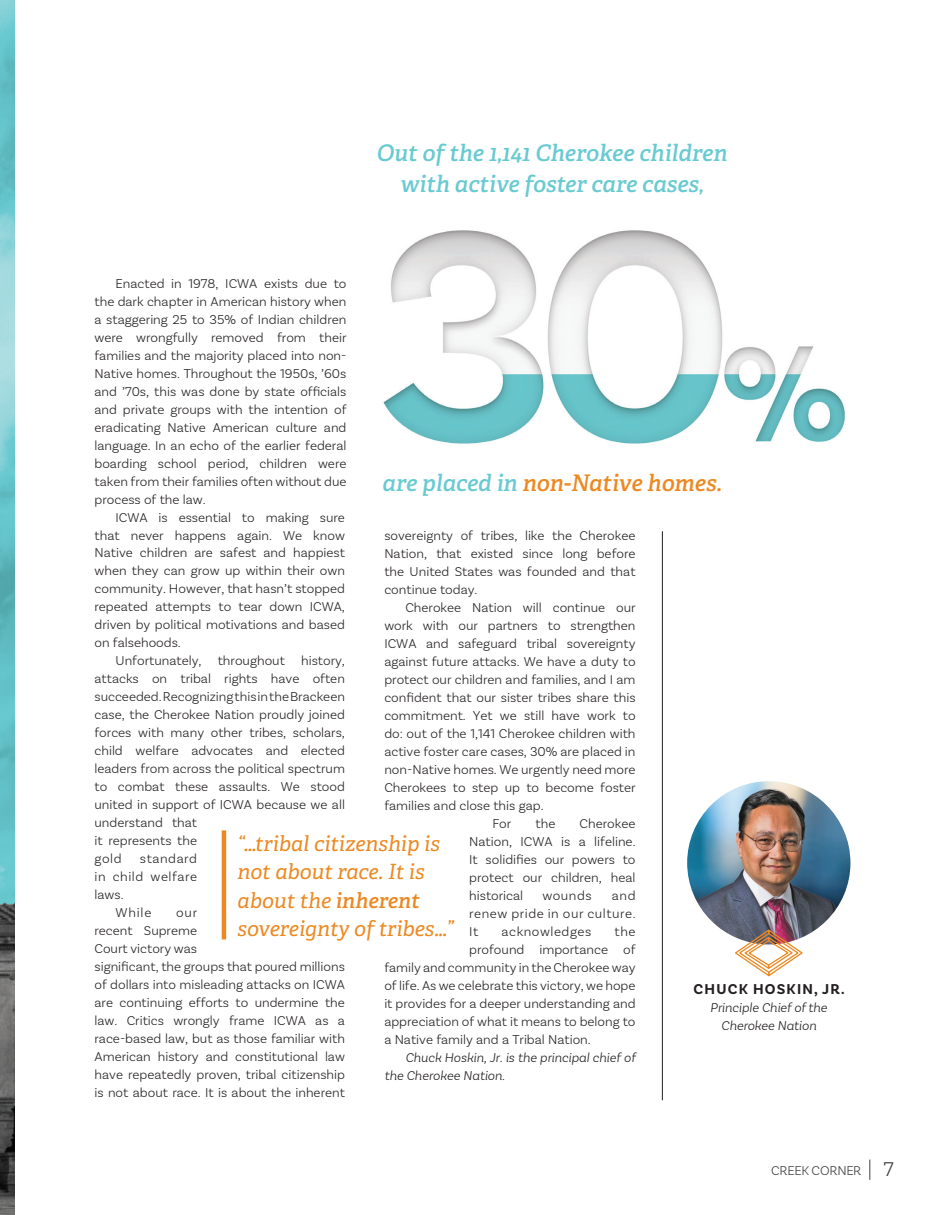
<style>
.page{position:relative;width:945px;height:1215px;background:#fff}
.page>*{position:absolute;margin:0;border:0;box-sizing:border-box;transform-origin:0 0}
.t1{font:italic 600 22.8px/30.9px "Adelle";color:#69cad1;text-align:center}
.t2{font:italic 600 22.8px "Adelle";color:#ec8922}
.t3{font:italic 21px/28.5px "Adelle";color:#ec8922}
.t4{font:700 15px "Basic Sans";letter-spacing:.08em;color:#231f20}
.t5{font:300 13.5px/18px "Basic Sans";color:#231f20;text-align:justify}
.t6{font:italic 300 13.5px/18px "Basic Sans";color:#231f20;text-align:center}
.t7{font:300 13.5px "Basic Sans";letter-spacing:.04em;color:#231f20}
.t8{font:300 13.5px "Basic Sans";letter-spacing:-.015em;color:#3e3e3f}
.s1{color:#69cad1}
.s2{font-weight:600}
.s3{font-size:21px}
</style>
<div class="page">
<img style="left:0;top:0;width:14px;height:1215px">
<img style="left:687px;top:781px;width:163px;height:164px;border-radius:82px">
<svg style="left:733px;top:928px;width:71px;height:49px"></svg>
<img style="left:383px;top:230px;width:462px;height:214px">
<hr style="left:222px;top:830px;width:4px;height:109px;background:#ec8922">
<hr style="left:662px;top:531px;width:1px;height:569px;background:#231f20">
<svg style="left:869px;top:1160px;width:1px;height:20px"></svg>
<h1 class="t1" style="left:377px;top:138px;width:352px">Out of the 1,141 Cherokee children with active foster care cases,</h1>
<p class="t5" style="left:94px;top:274px;width:254px;text-indent:21px">Enacted in 1978, ICWA exists due to the dark chapter in American history when a staggering 25 to 35% of Indian children were wrongfully removed from their families and the majority placed into non-Native homes. Throughout the 1950s, ’60s and ’70s, this was done by state officials and private groups with the intention of eradicating Native American culture and language. In an echo of the earlier federal boarding school period, children were taken from their families often without due process of the law.</p>
<p class="t5" style="left:94px;top:508px;width:252px;text-indent:21px">ICWA is essential to making sure that never happens again. We know Native children are safest and happiest when they can grow up within their own community. However, that hasn’t stopped repeated attempts to tear down ICWA, driven by political motivations and based on falsehoods.</p>
<p class="t5" style="left:94px;top:652px;width:252px;text-align:left;text-indent:21px">Unfortunately, throughout history, attacks on tribal rights have often succeeded. Recognizing this in the Brackeen case, the Cherokee Nation proudly joined forces with many other tribes, scholars, child welfare advocates and elected leaders from across the political spectrum to combat these assaults. We stood united in support of ICWA because we all understand that<br>it represents the<br>gold</p>
<h1 class="t2" style="left:383px;top:469px;width:341px"><span class="s1">are placed in</span> non-Native homes.</h1>
<p class="t5" style="left:384px;top:527px;width:253px">sovereignty of tribes, like the Cherokee Nation, that existed since long before the United States was founded and that continue today.</p>
<p class="t5" style="left:405px;top:599px;width:232px">Cherokee Nation will continue our</p>
<p class="t5" style="left:384px;top:617px;width:253px">work with our partners to strengthen</p>
<p class="t5" style="left:384px;top:635px;width:253px">ICWA and safeguard tribal sovereignty</p>
<p class="t5" style="left:384px;top:653px;width:253px">against future attacks. We have a duty to</p>
<p class="t5" style="left:384px;top:671px;width:253px">protect our children and families, and I am</p>
<p class="t5" style="left:384px;top:689px;width:253px">confident that our sister tribes share this</p>
<p class="t5" style="left:384px;top:707px;width:253px">commitment. Yet we still have work to</p>
<p class="t5" style="left:384px;top:725px;width:253px">do: out of the 1,141 Cherokee children with</p>
<p class="t5" style="left:384px;top:743px;width:253px">active foster care cases, 30% are placed in</p>
<p class="t5" style="left:384px;top:761px;width:253px">non-Native homes. We urgently need more</p>
<p class="t5" style="left:384px;top:779px;width:253px">Cherokees to step up to become foster</p>
<p class="t5" style="left:384px;top:797px;width:161px">families and close this gap.</p>
<p class="t5" style="left:492px;top:815px;width:20px">For</p>
<p class="t5" style="left:536px;top:815px;width:21px">the</p>
<p class="t5" style="left:469px;top:815px;width:168px;text-indent:110px">Cherokee Nation, ICWA is a lifeline.<br>It solidifies our powers to protect our children, heal historical</p>
<h2 class="t3" style="left:238px;top:830px;width:218px">“...tribal citizenship is not about race. It is about the <span class="s2">inherent </span>sovereignty of tribes...”</h2>
<p class="t7" style="left:140px;top:851px;width:59px">standard</p>
<p class="t7" style="left:94px;top:869px;width:104px">in child welfare</p>
<p class="t5" style="left:94px;top:886px;width:31px">laws.</p>
<p class="t5" style="left:116px;top:904px;width:37px">While</p>
<p class="t5" style="left:469px;top:886px;width:168px;text-indent:143px">and renew pride in our culture.<br>It</p>
<p class="t5" style="left:542px;top:886px;width:51px">wounds</p>
<p class="t5" style="left:94px;top:904px;width:252px;text-align:left;text-indent:82px">our<br>recent Supreme<br>Court victory was<br>significant, the groups that poured millions of dollars into misleading attacks on ICWA are continuing efforts to undermine the law. Critics wrongly frame ICWA as a race-based law, but as those familiar with American history and constitutional law have repeatedly proven, tribal citizenship is not about race. It is about the inherent</p>
<p class="t7" style="left:502px;top:924px;width:91px">acknowledges</p>
<p class="t5" style="left:615px;top:922px;width:22px">the</p>
<p class="t5" style="left:469px;top:940px;width:168px">profound importance of</p>
<p class="t5" style="left:384px;top:958px;width:253px">family and community in the Cherokee way</p>
<p class="t5" style="left:384px;top:976px;width:253px">of life. As we celebrate this victory, we hope</p>
<p class="t5" style="left:384px;top:994px;width:253px">it provides for a deeper understanding and</p>
<p class="t5" style="left:384px;top:1012px;width:253px">appreciation of what it means to belong to</p>
<p class="t5" style="left:384px;top:1030px;width:208px">a Native family and a Tribal Nation.</p>
<p class="t6" style="left:384px;top:1048px;width:253px;text-align:left;text-indent:21px">Chuck Hoskin, Jr. is the principal chief of the Cherokee Nation.</p>
<p class="t4" style="left:694px;top:980px;width:152px">CHUCK HOSKIN, JR.</p>
<p class="t6" style="left:710px;top:999px;width:119px">Principle Chief of the<br>Cherokee Nation</p>
<p class="t8" style="left:771px;top:1162px;width:124px">CREEK CORNER <span class="s3">7</span></p>
</div>
